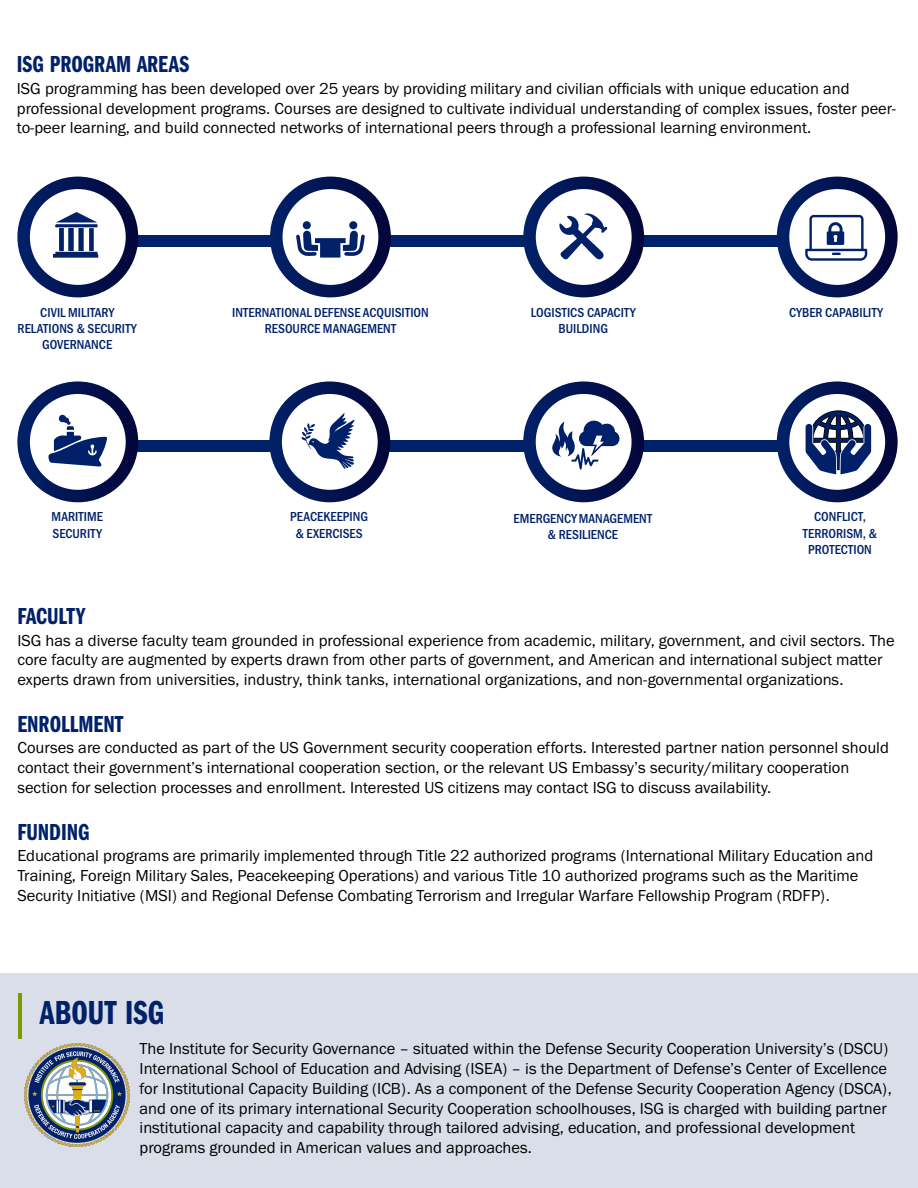
<style>
.page{position:relative;width:918px;height:1188px;background:#fff}
.page>*{position:absolute;margin:0;border:0;box-sizing:border-box;transform-origin:0 0}
.t1{font:34.5px "Franklin Gothic URW Com Dem";letter-spacing:.005em;color:#012169}
.t2{font:24px "Franklin Gothic URW Com Dem";color:#012169}
.t3{font:16.5px/19.8px "Franklin Gothic URW Boo";color:#000}
.t4{font:500 13.5px/16.2px "Franklin Gothic URW Cond";color:#012169;text-align:center}
</style>
<div class="page">
<div style="left:0;top:973px;width:918px;height:215px;background:#d9dee9"></div>
<img style="left:24px;top:1043px;width:105px;height:103px">
<hr style="left:18px;top:993px;width:3px;height:45px;background:#7a9a01">
<div style="left:65px;top:236px;width:787px;height:11px;background:#012169"></div>
<svg style="left:17px;top:177px;width:121px;height:120px;background:#061753"></svg>
<div style="left:30px;top:189px;width:96px;height:96px;background:#fff;border-radius:50%"></div>
<svg style="left:53px;top:212px;width:45px;height:46px"></svg>
<svg style="left:523px;top:177px;width:121px;height:120px;background:#051653"></svg>
<div style="left:536px;top:189px;width:96px;height:96px;background:#fff;border-radius:50%"></div>
<svg style="left:559px;top:213px;width:49px;height:47px"></svg>
<svg style="left:270px;top:177px;width:121px;height:120px;background:#071855"></svg>
<div style="left:283px;top:189px;width:95px;height:96px;background:#fff;border-radius:50%"></div>
<svg style="left:296px;top:221px;width:69px;height:37px"></svg>
<svg style="left:777px;top:177px;width:121px;height:120px;background:#061653"></svg>
<div style="left:789px;top:189px;width:96px;height:96px;background:#fff;border-radius:50%"></div>
<svg style="left:805px;top:215px;width:62px;height:46px"></svg>
<div style="left:54px;top:441px;width:787px;height:11px;background:#012169"></div>
<svg style="left:523px;top:381px;width:121px;height:121px;background:#091a56"></svg>
<div style="left:536px;top:394px;width:96px;height:96px;background:#fff;border-radius:50%"></div>
<svg style="left:552px;top:420px;width:68px;height:50px"></svg>
<svg style="left:17px;top:381px;width:121px;height:121px;background:#091a56"></svg>
<div style="left:30px;top:394px;width:96px;height:96px;background:#fff;border-radius:50%"></div>
<svg style="left:49px;top:414px;width:58px;height:53px"></svg>
<svg style="left:269px;top:381px;width:121px;height:121px;background:#091a56"></svg>
<div style="left:282px;top:394px;width:96px;height:96px;background:#fff;border-radius:50%"></div>
<svg style="left:301px;top:413px;width:53px;height:56px"></svg>
<svg style="left:777px;top:381px;width:121px;height:121px;background:#091a55"></svg>
<div style="left:789px;top:394px;width:96px;height:96px;background:#fff;border-radius:50%"></div>
<svg style="left:805px;top:411px;width:68px;height:65px"></svg>
<h2 class="t2" style="left:17px;top:47px;width:174px">ISG PROGRAM AREAS</h2>
<p class="t3" style="left:17px;top:78px;width:881px">ISG programming has been developed over 25 years by providing military and civilian officials with unique education and professional development programs. Courses are designed to cultivate individual understanding of complex issues, foster peer&shy;to-peer learning, and build connected networks of international peers through a professional learning environment.</p>
<p class="t4" style="left:18px;top:303px;width:121px">CIVIL MILITARY<br>RELATIONS &amp; SECURITY<br>GOVERNANCE</p>
<p class="t4" style="left:531px;top:303px;width:106px">LOGISTICS CAPACITY<br>BUILDING</p>
<p class="t4" style="left:232px;top:303px;width:198px">INTERNATIONAL DEFENSE ACQUISITION<br>RESOURCE MANAGEMENT</p>
<p class="t4" style="left:789px;top:303px;width:95px">CYBER CAPABILITY</p>
<p class="t4" style="left:52px;top:508px;width:53px;text-align:left">MARITIME<br>SECURITY</p>
<p class="t4" style="left:290px;top:508px;width:79px">PEACEKEEPING &amp; EXERCISES</p>
<p class="t4" style="left:803px;top:508px;width:76px">CONFLICT,<br>TERRORISM, &amp;<br>PROTECTION</p>
<p class="t4" style="left:514px;top:509px;width:140px">EMERGENCY MANAGEMENT &amp; RESILIENCE</p>
<h2 class="t2" style="left:17px;top:600px;width:70px">FACULTY</h2>
<p class="t3" style="left:17px;top:630px;width:879px">ISG has a diverse faculty team grounded in professional experience from academic, military, government, and civil sectors. The core faculty are augmented by experts drawn from other parts of government, and American and international subject matter experts drawn from universities, industry, think tanks, international organizations, and non-governmental organizations.</p>
<h2 class="t2" style="left:17px;top:707px;width:108px">ENROLLMENT</h2>
<p class="t3" style="left:17px;top:738px;width:873px">Courses are conducted as part of the US Government security cooperation efforts. Interested partner nation personnel should contact their government’s international cooperation section, or the relevant US Embassy’s security/military cooperation section for selection processes and enrollment. Interested US citizens may contact ISG to discuss availability.</p>
<h2 class="t2" style="left:17px;top:815px;width:74px">FUNDING</h2>
<p class="t3" style="left:17px;top:846px;width:857px">Educational programs are primarily implemented through Title 22 authorized programs (International Military Education and<br>Training, Foreign Military Sales, Peacekeeping Operations) and various Title 10 authorized programs such as the Maritime<br>Security Initiative (MSI) and Regional Defense Combating Terrorism and Irregular Warfare Fellowship Program (RDFP).</p>
<h1 class="t1" style="left:40px;top:989px;width:126px">ABOUT ISG</h1>
<p class="t3" style="left:140px;top:1038px;width:754px">The Institute for Security Governance – situated within the Defense Security Cooperation University’s (DSCU)<br>International School of Education and Advising (ISEA) – is the Department of Defense’s Center of Excellence for Institutional Capacity Building (ICB). As a component of the Defense Security Cooperation Agency (DSCA), and one of its primary international Security Cooperation schoolhouses, ISG is charged with building partner institutional capacity and capability through tailored advising, education, and professional development programs grounded in American values and approaches.</p>
</div>
